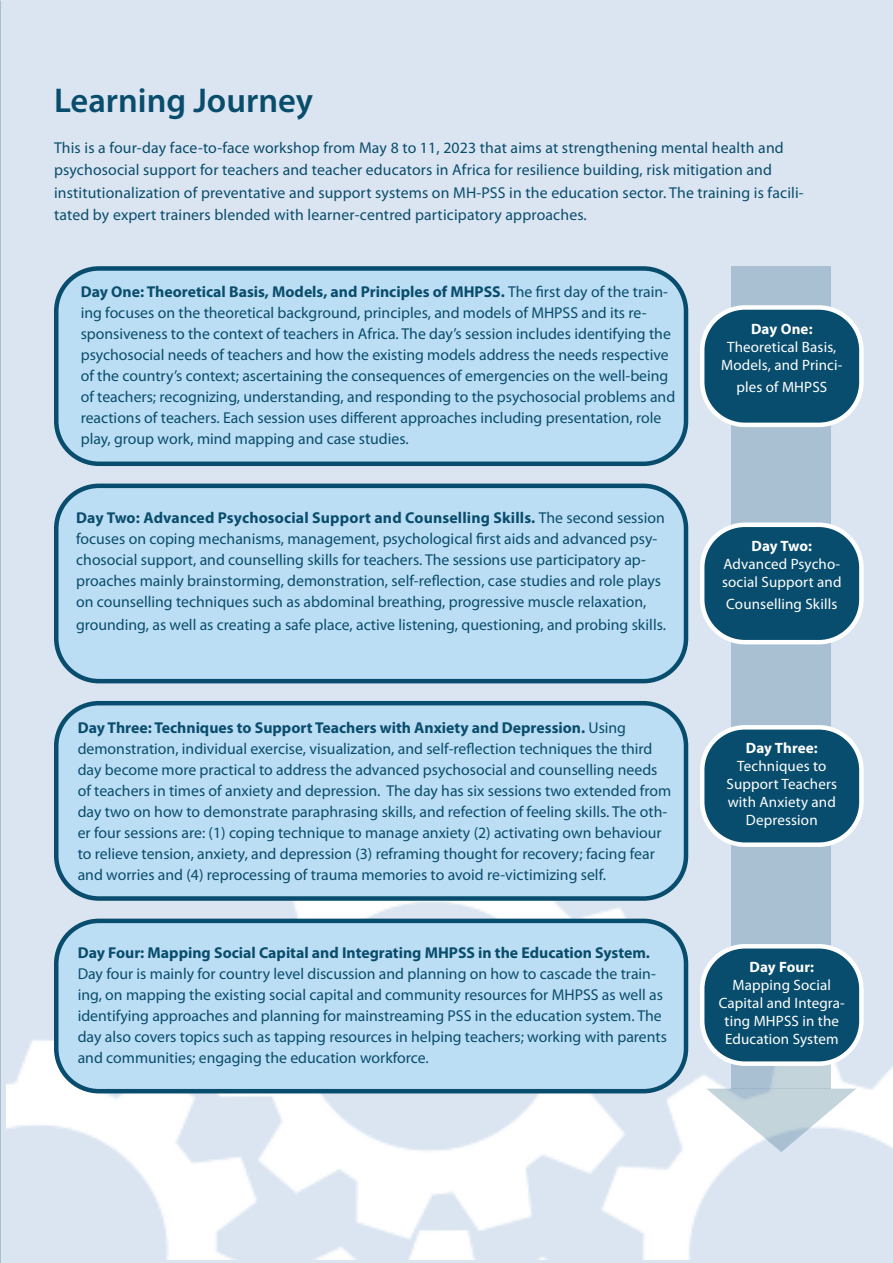
<style>
.page{position:relative;width:893px;height:1263px;background:#dbe5f1}
.page>*{position:absolute;margin:0;border:0;box-sizing:border-box;transform-origin:0 0}
.t1{font:600 34.5px "Myriad Pro";color:#094d6c}
.t2{font:15.75px/21px "Myriad Pro";color:#094d6c}
.t3{font:15px/18px "Myriad Pro";letter-spacing:.01em;color:#fff;text-align:center}
.t4{font:700 15px "Myriad Pro";letter-spacing:.01em;color:#fff}
.s1{font-weight:700}
</style>
<div class="page">
<img style="left:6px;top:814px;width:887px;height:446px">
<div style="left:732px;top:266px;width:99px;height:822px;background:#a8c0d1"></div>
<svg style="left:706px;top:1089px;width:150px;height:63px"></svg>
<div style="left:56px;top:268px;width:630px;height:196px;background:#bcdef4;border-radius:43px"></div>
<div style="left:54px;top:266px;width:634px;height:200px;border:4px solid #084d6d;border-radius:43px"></div>
<div style="left:56px;top:703px;width:630px;height:195px;background:#bcdef4;border-radius:43px"></div>
<div style="left:54px;top:701px;width:634px;height:200px;border:4px solid #084d6d;border-radius:43px"></div>
<div style="left:56px;top:486px;width:630px;height:195px;background:#bcdef4;border-radius:43px"></div>
<div style="left:54px;top:484px;width:634px;height:199px;border:4px solid #084d6d;border-radius:43px"></div>
<div style="left:56px;top:921px;width:630px;height:170px;background:#bcdef4;border-radius:43px"></div>
<div style="left:54px;top:919px;width:634px;height:174px;border:4px solid #084d6d;border-radius:43px"></div>
<div style="left:702px;top:307px;width:159px;height:118px;background:#084d6d;border-radius:43px"></div>
<div style="left:700px;top:305px;width:164px;height:122px;border:4px solid #fff;border-radius:43px"></div>
<div style="left:702px;top:525px;width:159px;height:117px;background:#084d6d;border-radius:43px"></div>
<div style="left:700px;top:522px;width:164px;height:122px;border:4px solid #fff;border-radius:43px"></div>
<div style="left:702px;top:727px;width:159px;height:118px;background:#084d6d;border-radius:43px"></div>
<div style="left:700px;top:725px;width:164px;height:122px;border:4px solid #fff;border-radius:43px"></div>
<div style="left:702px;top:946px;width:159px;height:118px;background:#084d6d;border-radius:43px"></div>
<div style="left:700px;top:944px;width:164px;height:122px;border:4px solid #fff;border-radius:43px"></div>
<p class="t1" style="left:54px;top:78px;width:261px">Learning Journey</p>
<p class="t2" style="left:54px;top:136px;width:751px;line-height:22.5px">This is a four-day face-to-face workshop from May 8 to 11, 2023 that aims at strengthening mental health and psychosocial support for teachers and teacher educators in Africa for resilience building, risk mitigation and institutionalization of preventative and support systems on MH-PSS in the education sector. The training is facili&shy;tated by expert trainers blended with learner-centred participatory approaches.</p>
<p class="t2" style="left:81px;top:281px;width:596px"><span class="s1">Day One: Theoretical Basis, Models, and Principles of MHPSS.</span> The first day of the train&shy;ing focuses on the theoretical background, principles, and models of MHPSS and its re&shy;sponsiveness to the context of teachers in Africa. The day’s session includes identifying the psychosocial needs of teachers and how the existing models address the needs respective of the country’s context; ascertaining the consequences of emergencies on the well-being of teachers; recognizing, understanding, and responding to the psychosocial problems and reactions of teachers. Each session uses different approaches including presentation, role play, group work, mind mapping and case studies.</p>
<p class="t2" style="left:76px;top:507px;width:590px"><span class="s1">Day Two: Advanced Psychosocial Support and Counselling Skills.</span> The second session focuses on coping mechanisms, management, psychological first aids and advanced psy&shy;chosocial support, and counselling skills for teachers. The sessions use participatory ap&shy;proaches mainly brainstorming, demonstration, self-reflection, case studies and role plays on counselling techniques such as abdominal breathing, progressive muscle relaxation,</p>
<p class="t2" style="left:76px;top:614px;width:591px">grounding, as well as creating a safe place, active listening, questioning, and probing skills.</p>
<p class="t2" style="left:78px;top:717px;width:595px"><span class="s1">Day Three: Techniques to Support Teachers with Anxiety and Depression.</span> Using demonstration, individual exercise, visualization, and self-reflection techniques the third day become more practical to address the advanced psychosocial and counselling needs of teachers in times of anxiety and depression. The day has six sessions two extended from day two on how to demonstrate paraphrasing skills, and refection of feeling skills. The oth&shy;er four sessions are: (1) coping technique to manage anxiety (2) activating own behaviour to relieve tension, anxiety, and depression (3) reframing thought for recovery; facing fear and worries and (4) reprocessing of trauma memories to avoid re-victimizing self.</p>
<p class="t2" style="left:78px;top:942px;width:591px"><span class="s1">Day Four: Mapping Social Capital and Integrating MHPSS in the Education System.<br></span>Day four is mainly for country level discussion and planning on how to cascade the train&shy;ing, on mapping the existing social capital and community resources for MHPSS as well as identifying approaches and planning for mainstreaming PSS in the education system. The day also covers topics such as tapping resources in helping teachers; working with parents and communities; engaging the education workforce.</p>
<p class="t4" style="left:751px;top:319px;width:63px">Day One:</p>
<p class="t3" style="left:727px;top:337px;width:111px">Theoretical Basis,</p>
<p class="t3" style="left:721px;top:353px;width:123px;line-height:22.5px">Models, and Princi&shy;ples of MHPSS</p>
<p class="t4" style="left:751px;top:536px;width:62px">Day Two:</p>
<p class="t3" style="left:722px;top:555px;width:121px;text-align:left">Advanced Psycho&shy;social Support and</p>
<p class="t3" style="left:726px;top:595px;width:113px">Counselling Skills</p>
<p class="t4" style="left:746px;top:738px;width:73px">Day Three:</p>
<p class="t3" style="left:726px;top:757px;width:112px">Techniques to<br>Support Teachers with Anxiety and<br>Depression</p>
<p class="t4" style="left:749px;top:957px;width:66px">Day Four:</p>
<p class="t3" style="left:719px;top:976px;width:128px">Mapping Social<br>Capital and Integra&shy;ting MHPSS in the<br>Education System</p>
</div>
